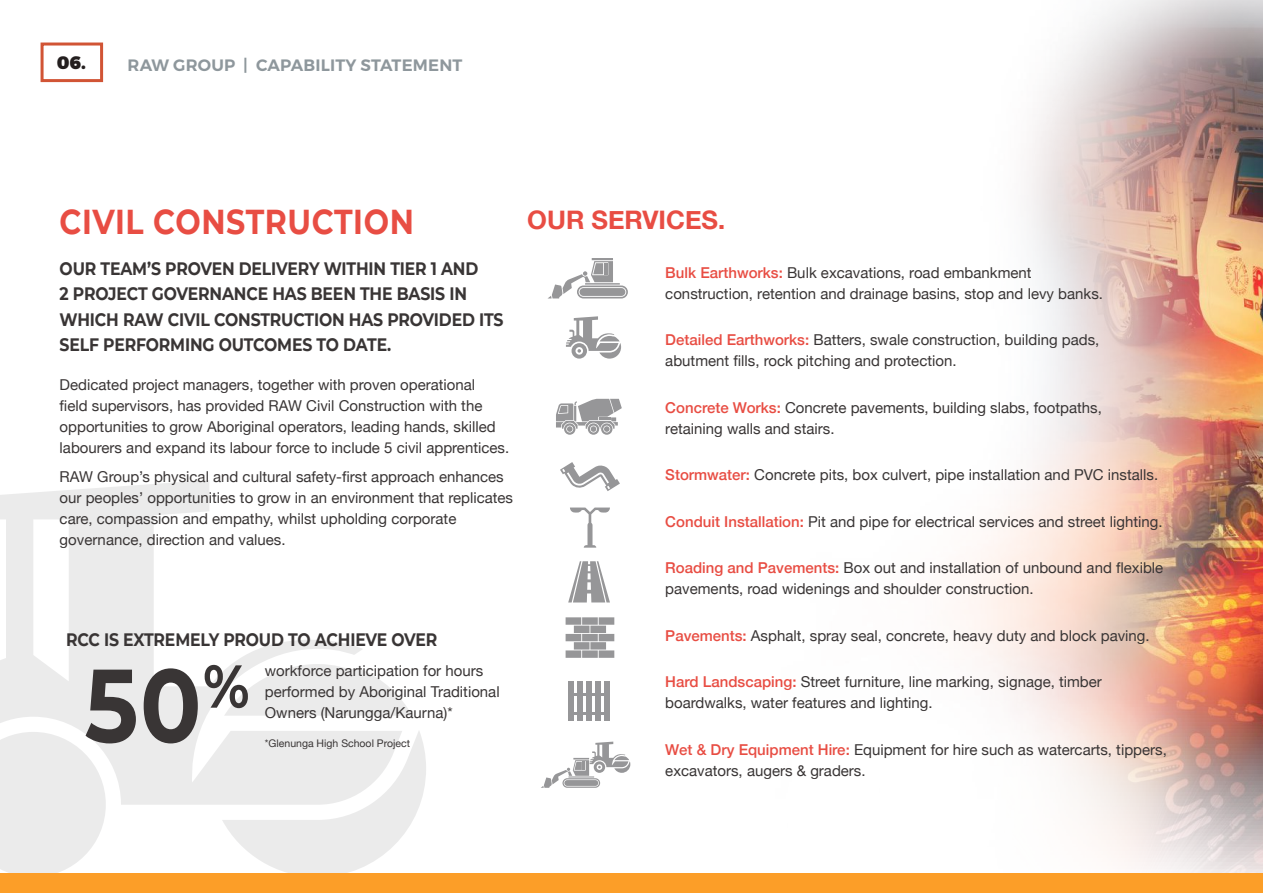
<style>
.page{position:relative;width:1263px;height:893px;background:#fff}
.page>*{position:absolute;margin:0;border:0;box-sizing:border-box;transform-origin:0 0}
.t1{font:700 103.65px "Montserrat";color:#393535;scale:.87 1}
.t2{font:700 34.5px "Montserrat";letter-spacing:.02em;color:#e84d43;scale:.87 1}
.t3{font:700 25.5px "Helvetica Neue";color:#e84d43}
.t4{font:700 18px/25.5px "Montserrat";letter-spacing:-.01em;color:#393535;scale:.87 1}
.t5{font:600 16.5px "Montserrat";letter-spacing:.01em;color:#8e979c}
.t6{font:15px/21px "Helvetica Neue";color:#393535}
.t7{font:10.5px "Helvetica Neue";color:#393535}
.s1{font-weight:900;font-size:18px;color:#241f1f}
.s2{font-weight:500;color:#e84d43}
</style>
<div class="page">
<img style="left:962px;top:0;width:301px;height:873px">
<svg style="left:222px;top:731px;width:204px;height:142px"></svg>
<svg style="left:402px;top:701px;width:10px;height:15px"></svg>
<svg style="left:0;top:805px;width:106px;height:68px;background:#ededed"></svg>
<div style="left:16px;top:788px;width:34px;height:33px;background:#ebebeb;border-radius:50%"></div>
<svg style="left:0;top:480px;width:402px;height:325px;fill:#ebebeb"></svg>
<svg style="left:548px;top:258px;width:80px;height:41px"></svg>
<svg style="left:556px;top:399px;width:66px;height:36px"></svg>
<svg style="left:566px;top:316px;width:55px;height:43px"></svg>
<svg style="left:565px;top:617px;width:50px;height:41px"></svg>
<hr style="left:570px;top:693px;width:39px;height:3px;background:#969698">
<hr style="left:570px;top:713px;width:39px;height:2px;background:#969698">
<div style="left:568px;top:682px;width:5px;height:39px;background:#969698"></div>
<div style="left:577px;top:682px;width:5px;height:39px;background:#969698"></div>
<div style="left:586px;top:682px;width:5px;height:39px;background:#969698"></div>
<div style="left:595px;top:682px;width:6px;height:39px;background:#969698"></div>
<div style="left:604px;top:682px;width:6px;height:39px;background:#969698"></div>
<svg style="left:570px;top:507px;width:40px;height:41px"></svg>
<svg style="left:568px;top:561px;width:42px;height:41px"></svg>
<svg style="left:560px;top:462px;width:60px;height:29px"></svg>
<svg style="left:541px;top:742px;width:89px;height:46px"></svg>
<div style="left:41px;top:43px;width:62px;height:39px;border:3px solid #d15435"></div>
<div style="left:0;top:873px;width:1263px;height:20px;background:#fc9e28"></div>
<p class="t5" style="left:57px;top:55px;width:407px"><span class="s1">06.</span> RAW GROUP | CAPABILITY STATEMENT</p>
<h2 class="t2" style="left:60px;top:197px;width:409px">CIVIL CONSTRUCTION</h2>
<h3 class="t3" style="left:527px;top:200px;width:199px">OUR SERVICES.</h3>
<p class="t4" style="left:60px;top:254px;width:512px">OUR TEAM’S PROVEN DELIVERY WITHIN TIER 1 AND<br>2 PROJECT GOVERNANCE HAS BEEN THE BASIS IN WHICH RAW CIVIL CONSTRUCTION HAS PROVIDED ITS SELF PERFORMING OUTCOMES TO DATE.</p>
<p class="t6" style="left:60px;top:375px;width:451px">Dedicated project managers, together with proven operational<br>field supervisors, has provided RAW Civil Construction with the opportunities to grow Aboriginal operators, leading hands, skilled labourers and expand its labour force to include 5 civil apprentices.</p>
<p class="t6" style="left:60px;top:467px;width:455px">RAW Group’s physical and cultural safety-first approach enhances our peoples’ opportunities to grow in an environment that replicates care, compassion and empathy, whilst upholding corporate governance, direction and values.</p>
<p class="t4" style="left:66px;top:626px;width:428px">RCC IS EXTREMELY PROUD TO ACHIEVE OVER</p>
<h1 class="t1" style="left:85px;top:631px;width:191px">50<sup>%</sup></h1>
<p class="t6" style="left:265px;top:661px;width:236px">workforce participation for hours performed by Aboriginal Traditional<br>Owners (Narungga/Kaurna)*</p>
<p class="t7" style="left:265px;top:736px;width:147px">*Glenunga High School Project</p>
<p class="t6" style="left:665px;top:263px;width:439px"><span class="s2">Bulk Earthworks:</span> Bulk excavations, road embankment construction, retention and drainage basins, stop and levy banks.</p>
<p class="t6" style="left:665px;top:330px;width:435px"><span class="s2">Detailed Earthworks:</span> Batters, swale construction, building pads, abutment fills, rock pitching and protection.</p>
<p class="t6" style="left:665px;top:398px;width:438px"><span class="s2">Concrete Works:</span> Concrete pavements, building slabs, footpaths, retaining walls and stairs.</p>
<p class="t6" style="left:665px;top:465px;width:494px"><span class="s2">Stormwater:</span> Concrete pits, box culvert, pipe installation and PVC installs.</p>
<p class="t6" style="left:665px;top:512px;width:499px"><span class="s2">Conduit Installation:</span> Pit and pipe for electrical services and street lighting.</p>
<p class="t6" style="left:665px;top:558px;width:499px"><span class="s2">Roading and Pavements:</span> Box out and installation of unbound and flexible pavements, road widenings and shoulder construction.</p>
<p class="t6" style="left:665px;top:626px;width:486px"><span class="s2">Pavements:</span> Asphalt, spray seal, concrete, heavy duty and block paving.</p>
<p class="t6" style="left:665px;top:672px;width:438px"><span class="s2">Hard Landscaping:</span> Street furniture, line marking, signage, timber boardwalks, water features and lighting.</p>
<p class="t6" style="left:665px;top:740px;width:503px"><span class="s2">Wet &amp; Dry Equipment Hire:</span> Equipment for hire such as watercarts, tippers, excavators, augers &amp; graders.</p>
</div>
